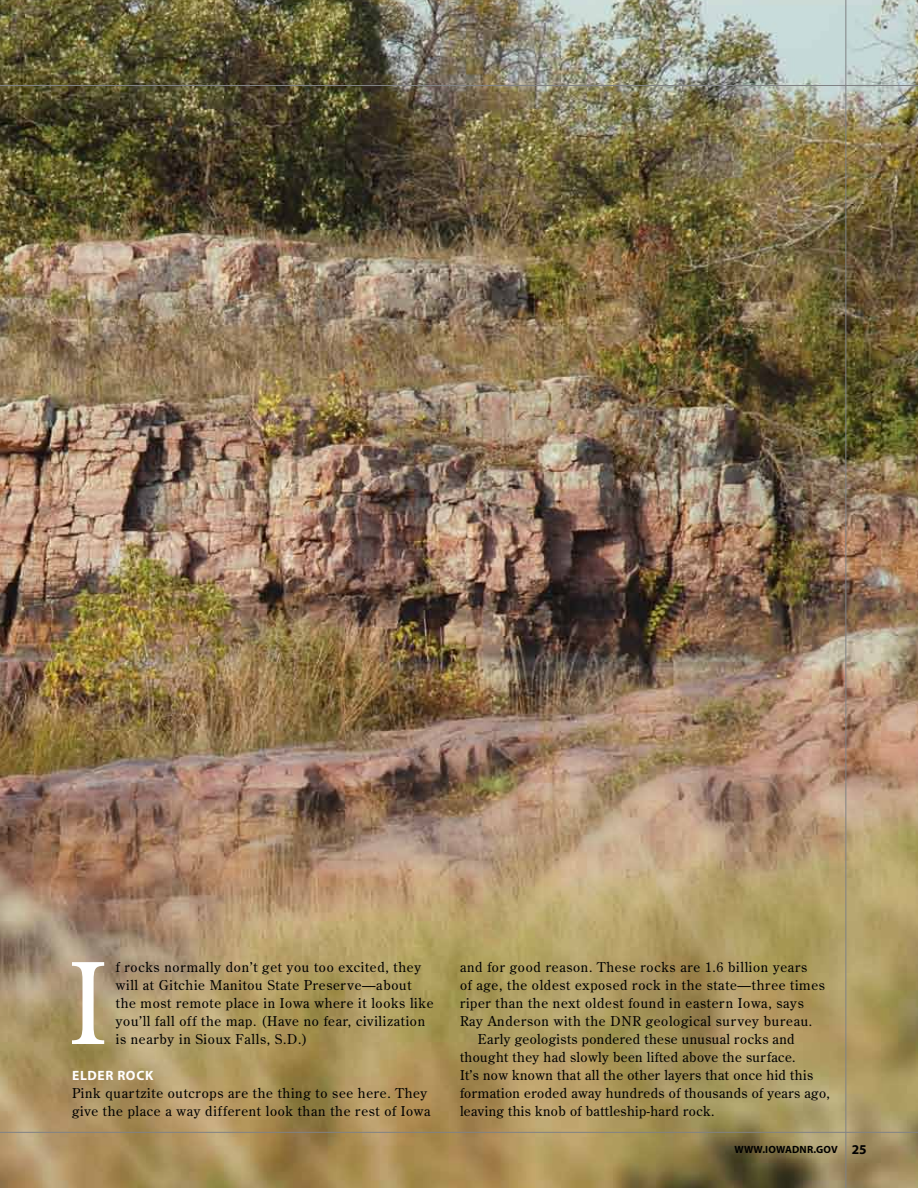
<style>
.page{position:relative;width:918px;height:1188px;background:#fff}
.page>*{position:absolute;margin:0;border:0;box-sizing:border-box;transform-origin:0 0}
.t1{font:111.9px "Century Old Style Std";color:#fff}
.t2{font:13.5px/18px "Century Old Style Std";letter-spacing:.05em;color:#000}
.t3{font:13.5px "Century Old Style Std";letter-spacing:.03em;color:#000}
.t4{font:700 13.5px "Myriad Pro";letter-spacing:.05em;color:#fff}
.t5{font:700 10.5px "Myriad Pro";letter-spacing:.02em;color:#000}
.s1{font-size:13.5px}
</style>
<div class="page">
<img style="left:0;top:0;width:918px;height:1188px">
<hr style="left:0;top:1132px;width:918px;height:1px;background:#808285">
<hr style="left:845px;top:0;width:1px;height:1188px;background:#808285">
<hr style="left:0;top:85px;width:918px;height:1px;background:#808285">
<h1 class="t1" style="left:68px;top:931px;width:40px">I</h1>
<p class="t2" style="left:116px;top:958px;width:319px">f rocks normally don’t get you too excited, they will at Gitchie Manitou State Preserve—about the most remote place in Iowa where it looks like you’ll fall off the map. (Have no fear, civilization is nearby in Sioux Falls, S.D.)</p>
<p class="t4" style="left:72px;top:1067px;width:83px">ELDER ROCK</p>
<p class="t2" style="left:72px;top:1084px;width:360px">Pink quartzite outcrops are the thing to see here. They give the place a way different look than the rest of Iowa</p>
<p class="t2" style="left:460px;top:958px;width:349px">and for good reason. These rocks are 1.6 billion years</p>
<p class="t2" style="left:460px;top:976px;width:366px">of age, the oldest exposed rock in the state—three times</p>
<p class="t2" style="left:460px;top:994px;width:345px">riper than the next oldest found in eastern Iowa, says</p>
<p class="t2" style="left:460px;top:1012px;width:354px">Ray Anderson with the DNR geological survey bureau.</p>
<p class="t3" style="left:478px;top:1030px;width:318px">Early geologists pondered these unusual rocks and</p>
<p class="t3" style="left:460px;top:1048px;width:337px">thought they had slowly been lifted above the surface.</p>
<p class="t3" style="left:460px;top:1066px;width:355px">It’s now known that all the other layers that once hid this</p>
<p class="t3" style="left:460px;top:1084px;width:371px">formation eroded away hundreds of thousands of years ago,</p>
<p class="t3" style="left:460px;top:1102px;width:256px">leaving this knob of battleship-hard rock.</p>
<p class="t5" style="left:734px;top:1143px;width:134px">WWW.IOWADNR.GOV <span class="s1">25</span></p>
</div>
